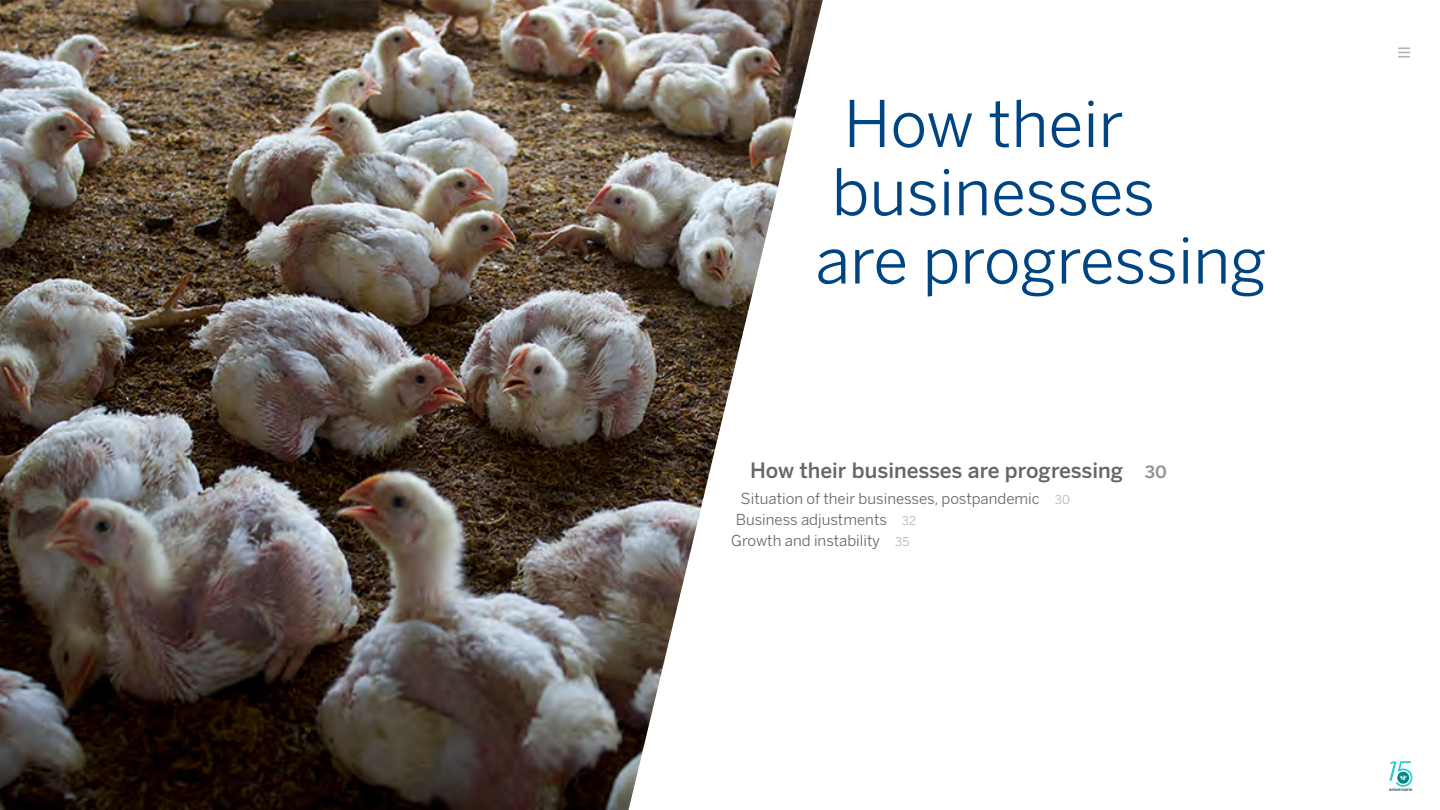
<style>
.page{position:relative;width:1440px;height:810px;background:#fff}
.page>*{position:absolute;margin:0;border:0;box-sizing:border-box;transform-origin:0 0}
.t1{font:63.75px/68.2px "Benton Sans BBVA";color:#004481}
.t2{font:500 21px "Benton Sans BBVA";color:#666}
.t3{font:15px "Benton Sans BBVA";color:#666}
.t4{font:500 4.43px "Benton Sans BBVA";color:#1c3764}
.s1{color:#949494}
.s2{color:#bdbdbd}
</style>
<div class="page">
<svg style="left:1389px;top:761px;width:23px;height:26px"></svg>
<svg style="left:1399px;top:47px;width:10px;height:11px"></svg>
<img style="left:0;top:0;width:823px;height:810px">
<h1 class="t1" style="left:815px;top:90px;width:453px;text-indent:28px">How their businesses<br>are progressing</h1>
<h2 class="t2" style="left:750px;top:457px;width:418px">How their businesses are progressing <span class="s1">30</span></h2>
<p class="t3" style="left:741px;top:490px;width:330px">Situation of their businesses, postpandemic <span class="s2">30</span></p>
<p class="t3" style="left:736px;top:511px;width:182px">Business adjustments <span class="s2">32</span></p>
<p class="t3" style="left:731px;top:532px;width:180px">Growth and instability <span class="s2">35</span></p>
<p class="t4" style="left:1389px;top:787px;width:25px">aniversario</p>
</div>
